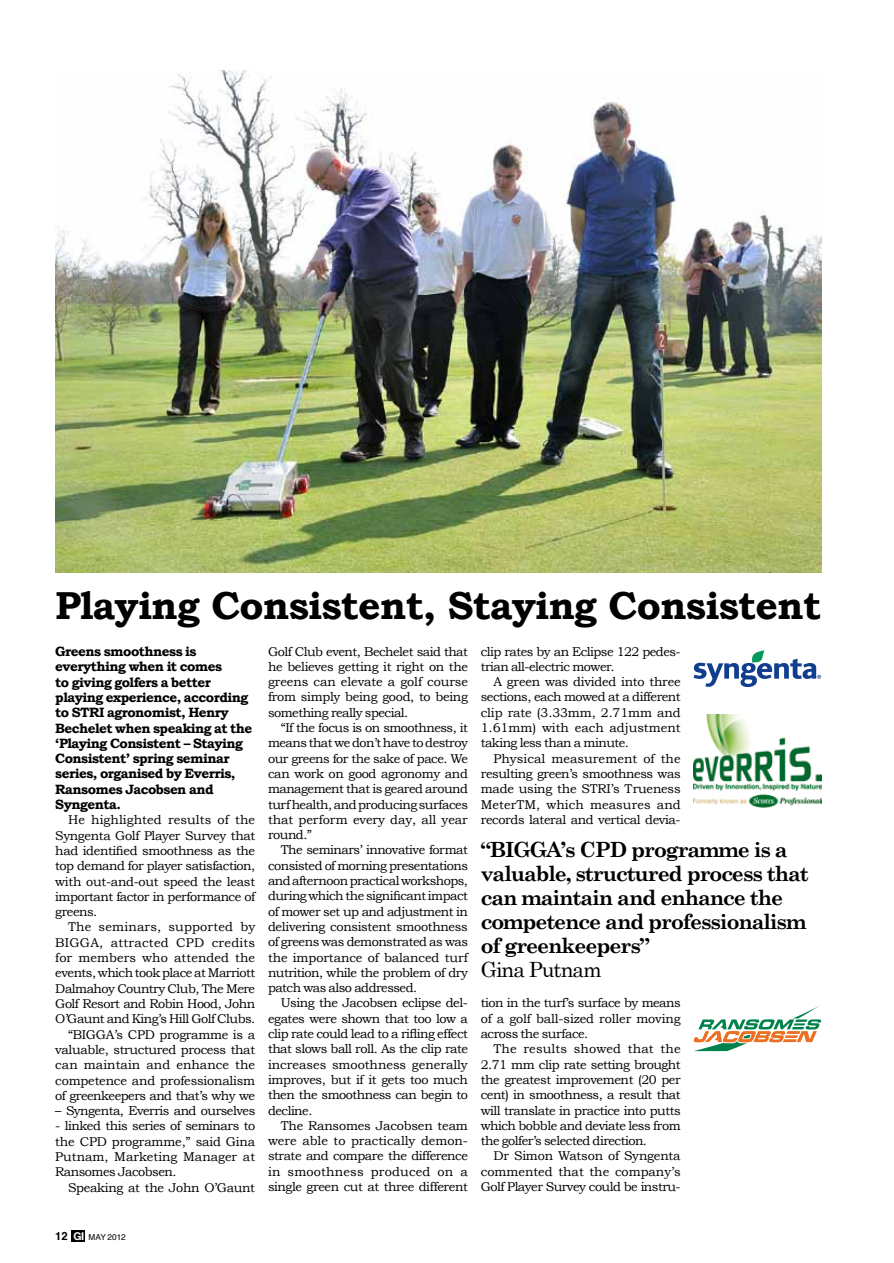
<style>
.page{position:relative;width:894px;height:1263px;background:#fff}
.page>*{position:absolute;margin:0;border:0;box-sizing:border-box;transform-origin:0 0}
.t1{font:700 39px "Bookman Old Style";letter-spacing:-.02em;color:#000}
.t2{font:700 21px/24px "Century Schoolbook";letter-spacing:-.05em;color:#000}
.t3{font:700 13.5px/15.3px "Bookman Old Style";letter-spacing:-.04em;color:#000}
.t4{font:12.75px "Bookman Old Style";letter-spacing:-.035em;color:#000}
.t5{font:12.75px "Bookman Old Style";letter-spacing:-.015em;color:#000}
.t6{font:12.75px "Bookman Old Style";letter-spacing:.005em;color:#000}
.t7{font:12.75px "Bookman Old Style";color:#000}
.t8{font:12.75px "Bookman Old Style";letter-spacing:-.01em;color:#000}
.t9{font:12.75px "Bookman Old Style";letter-spacing:-.005em;color:#000}
.t10{font:12.75px "Bookman Old Style";letter-spacing:.015em;color:#000}
.t11{font:12.75px "Bookman Old Style";letter-spacing:.02em;color:#000}
.t12{font:12.75px "Bookman Old Style";letter-spacing:.01em;color:#000}
.t13{font:8.25px "Helvetica";color:#000}
.s1{font-weight:400}
.s2{font-weight:700;font-size:11.25px}
.s3{font-family:"Helvetica Neue";font-weight:700;font-size:10.8px;color:#fff}
</style>
<div class="page">
<div style="left:71px;top:1230px;width:14px;height:11px;background:#000"></div>
<img style="left:55px;top:70px;width:766px;height:502px">
<svg style="left:693px;top:650px;width:128px;height:37px"></svg>
<img style="left:693px;top:714px;width:128px;height:93px">
<svg style="left:693px;top:1006px;width:128px;height:46px"></svg>
<p class="t1" style="left:55px;top:582px;width:767px">Playing Consistent, Staying Consistent</p>
<p class="t3" style="left:55px;top:644px;width:198px">Greens smoothness is everything when it comes<br>to giving golfers a better playing experience, according to STRI agronomist, Henry<br>Bechelet when speaking at the ‘Playing Consistent – Staying<br>Consistent’ spring seminar series, organised by Everris,<br>Ransomes Jacobsen and<br>Syngenta.</p>
<p class="t6" style="left:68px;top:813px;width:189px">He highlighted results of the</p>
<p class="t4" style="left:55px;top:828px;width:201px">Syngenta Golf Player Survey that</p>
<p class="t4" style="left:55px;top:843px;width:201px">had identified smoothness as the</p>
<p class="t4" style="left:55px;top:859px;width:201px">top demand for player satisfaction,</p>
<p class="t4" style="left:55px;top:874px;width:201px">with out-and-out speed the least</p>
<p class="t4" style="left:55px;top:889px;width:201px">important factor in performance of</p>
<p class="t4" style="left:55px;top:904px;width:43px">greens.</p>
<p class="t10" style="left:68px;top:920px;width:189px">The seminars, supported by</p>
<p class="t11" style="left:55px;top:935px;width:201px">BIGGA, attracted CPD credits</p>
<p class="t6" style="left:55px;top:950px;width:201px">for members who attended the</p>
<p class="t4" style="left:55px;top:966px;width:201px">events, which took place at Marriott</p>
<p class="t4" style="left:55px;top:981px;width:201px">Dalmahoy Country Club, The Mere</p>
<p class="t4" style="left:55px;top:996px;width:201px">Golf Resort and Robin Hood, John</p>
<p class="t4" style="left:55px;top:1012px;width:201px">O’Gaunt and King’s Hill Golf Clubs.</p>
<p class="t4" style="left:68px;top:1027px;width:189px">“BIGGA’s CPD programme is a</p>
<p class="t4" style="left:55px;top:1042px;width:201px">valuable, structured process that</p>
<p class="t6" style="left:55px;top:1057px;width:201px">can maintain and enhance the</p>
<p class="t5" style="left:55px;top:1073px;width:201px">competence and professionalism</p>
<p class="t4" style="left:55px;top:1088px;width:201px">of greenkeepers and that’s why we</p>
<p class="t4" style="left:55px;top:1103px;width:201px">– Syngenta, Everris and ourselves</p>
<p class="t4" style="left:55px;top:1119px;width:201px">- linked this series of seminars to</p>
<p class="t5" style="left:55px;top:1134px;width:201px">the CPD programme,” said Gina</p>
<p class="t7" style="left:55px;top:1149px;width:201px">Putnam, Marketing Manager at</p>
<p class="t4" style="left:55px;top:1165px;width:123px">Ransomes Jacobsen.</p>
<p class="t4" style="left:68px;top:1180px;width:188px">Speaking at the John O’Gaunt</p>
<p class="t4" style="left:268px;top:644px;width:201px">Golf Club event, Bechelet said that</p>
<p class="t4" style="left:268px;top:659px;width:201px">he believes getting it right on the</p>
<p class="t8" style="left:268px;top:674px;width:201px">greens can elevate a golf course</p>
<p class="t4" style="left:268px;top:690px;width:201px">from simply being good, to being</p>
<p class="t4" style="left:268px;top:705px;width:142px">something really special.</p>
<p class="t4" style="left:281px;top:720px;width:189px">“If the focus is on smoothness, it</p>
<p class="t4" style="left:268px;top:736px;width:201px">means that we don’t have to destroy</p>
<p class="t4" style="left:268px;top:751px;width:201px">our greens for the sake of pace. We</p>
<p class="t4" style="left:268px;top:766px;width:201px">can work on good agronomy and</p>
<p class="t4" style="left:268px;top:781px;width:201px">management that is geared around</p>
<p class="t4" style="left:268px;top:797px;width:201px">turf health, and producing surfaces</p>
<p class="t9" style="left:268px;top:812px;width:201px">that perform every day, all year</p>
<p class="t4" style="left:268px;top:827px;width:45px">round.”</p>
<p class="t4" style="left:281px;top:843px;width:189px">The seminars’ innovative format</p>
<p class="t4" style="left:268px;top:858px;width:201px">consisted of morning presentations</p>
<p class="t4" style="left:268px;top:873px;width:201px">and afternoon practical workshops,</p>
<p class="t4" style="left:268px;top:889px;width:201px">during which the significant impact</p>
<p class="t4" style="left:268px;top:904px;width:201px">of mower set up and adjustment in</p>
<p class="t4" style="left:268px;top:919px;width:201px">delivering consistent smoothness</p>
<p class="t4" style="left:268px;top:934px;width:201px">of greens was demonstrated as was</p>
<p class="t9" style="left:268px;top:950px;width:201px">the importance of balanced turf</p>
<p class="t4" style="left:268px;top:965px;width:201px">nutrition, while the problem of dry</p>
<p class="t4" style="left:268px;top:980px;width:151px">patch was also addressed.</p>
<p class="t4" style="left:281px;top:996px;width:188px">Using the Jacobsen eclipse del-</p>
<p class="t4" style="left:268px;top:1011px;width:201px">egates were shown that too low a</p>
<p class="t4" style="left:268px;top:1026px;width:201px">clip rate could lead to a rifling effect</p>
<p class="t4" style="left:268px;top:1042px;width:201px">that slows ball roll. As the clip rate</p>
<p class="t7" style="left:268px;top:1057px;width:201px">increases smoothness generally</p>
<p class="t4" style="left:268px;top:1072px;width:201px">improves, but if it gets too much</p>
<p class="t4" style="left:268px;top:1087px;width:201px">then the smoothness can begin to</p>
<p class="t4" style="left:268px;top:1103px;width:46px">decline.</p>
<p class="t5" style="left:281px;top:1118px;width:189px">The Ransomes Jacobsen team</p>
<p class="t9" style="left:268px;top:1133px;width:201px">were able to practically demon-</p>
<p class="t4" style="left:268px;top:1149px;width:201px">strate and compare the difference</p>
<p class="t10" style="left:268px;top:1164px;width:201px">in smoothness produced on a</p>
<p class="t4" style="left:268px;top:1179px;width:201px">single green cut at three different</p>
<p class="t4" style="left:480px;top:644px;width:201px">clip rates by an Eclipse 122 pedes-</p>
<p class="t4" style="left:480px;top:659px;width:135px">trian all-electric mower.</p>
<p class="t4" style="left:493px;top:674px;width:189px">A green was divided into three</p>
<p class="t4" style="left:480px;top:690px;width:201px">sections, each mowed at a different</p>
<p class="t8" style="left:480px;top:705px;width:201px">clip rate (3.33mm, 2.71mm and</p>
<p class="t7" style="left:480px;top:720px;width:201px">1.61mm) with each adjustment</p>
<p class="t4" style="left:480px;top:736px;width:150px">taking less than a minute.</p>
<p class="t6" style="left:493px;top:751px;width:189px">Physical measurement of the</p>
<p class="t4" style="left:480px;top:766px;width:201px">resulting green’s smoothness was</p>
<p class="t5" style="left:480px;top:781px;width:201px">made using the STRI’s Trueness</p>
<p class="t6" style="left:480px;top:797px;width:201px">MeterTM, which measures and</p>
<p class="t4" style="left:480px;top:812px;width:201px">records lateral and vertical devia-</p>
<p class="t2" style="left:480px;top:837px;width:329px">“BIGGA’s CPD programme is a valuable, structured process that can maintain and enhance the competence and professionalism of greenkeepers”<br><span class="s1">Gina Putnam</span></p>
<p class="t4" style="left:480px;top:996px;width:201px">tion in the turf’s surface by means</p>
<p class="t8" style="left:480px;top:1011px;width:201px">of a golf ball-sized roller moving</p>
<p class="t4" style="left:480px;top:1026px;width:109px">across the surface.</p>
<p class="t12" style="left:493px;top:1042px;width:189px">The results showed that the</p>
<p class="t4" style="left:480px;top:1057px;width:201px">2.71 mm clip rate setting brought</p>
<p class="t4" style="left:480px;top:1072px;width:201px">the greatest improvement (20 per</p>
<p class="t4" style="left:480px;top:1087px;width:201px">cent) in smoothness, a result that</p>
<p class="t4" style="left:480px;top:1103px;width:201px">will translate in practice into putts</p>
<p class="t4" style="left:480px;top:1118px;width:201px">which bobble and deviate less from</p>
<p class="t4" style="left:480px;top:1133px;width:168px">the golfer’s selected direction.</p>
<p class="t5" style="left:493px;top:1149px;width:189px">Dr Simon Watson of Syngenta</p>
<p class="t7" style="left:480px;top:1164px;width:201px">commented that the company’s</p>
<p class="t4" style="left:480px;top:1179px;width:201px">Golf Player Survey could be instru-</p>
<p class="t13" style="left:55px;top:1231px;width:72px"><span class="s2">12</span> <span class="s3">GI</span> MAY 2012</p>
</div>
